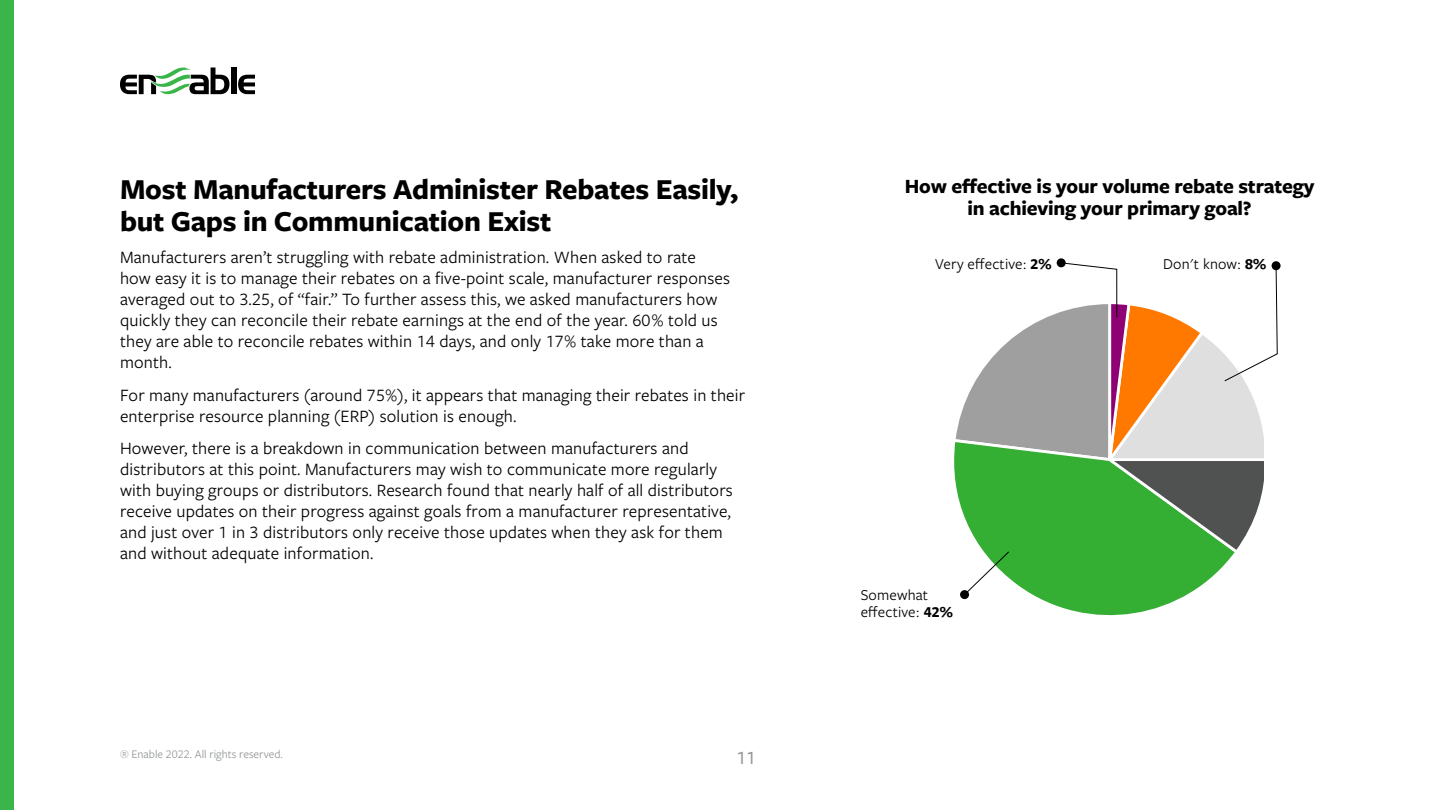
<style>
.page{position:relative;width:1440px;height:810px;background:#fff}
.page>*{position:absolute;margin:0;border:0;box-sizing:border-box;transform-origin:0 0}
.t1{font:700 30px/32.2px "Freight Sans Pro";letter-spacing:-.01em;color:#000}
.t2{font:700 21px/22.5px "Freight Sans Pro";letter-spacing:-.01em;color:#000;text-align:center}
.t3{font:500 19.5px "Freight Sans LF Pro";color:#939598}
.t4{font:18px/21px "Freight Sans LF Pro";letter-spacing:.01em;color:#000}
.t5{font:15.75px/16.5px "Freight Sans Pro";letter-spacing:.01em;color:#000}
.t6{font:12px "Freight Sans LF Pro";color:#939598}
.s1{font-weight:700}
</style>
<div class="page">
<svg style="left:960px;top:596px;width:225px;height:20px"></svg>
<svg style="left:1272px;top:261px;width:9px;height:9px"></svg>
<svg style="left:1057px;top:258px;width:9px;height:9px"></svg>
<svg style="left:954px;top:262px;width:324px;height:334px"></svg>
<div style="left:960px;top:590px;width:9px;height:9px;background:#000;border-radius:50%"></div>
<div style="left:0;top:0;width:14px;height:810px;background:#39b54a"></div>
<div style="left:231px;top:68px;width:5px;height:26px;background:#000"></div>
<svg style="left:238px;top:75px;width:17px;height:19px"></svg>
<svg style="left:120px;top:67px;width:110px;height:28px"></svg>
<h1 class="t1" style="left:120px;top:172px;width:620px">Most Manufacturers Administer Rebates Easily, but Gaps in Communication Exist</h1>
<p class="t4" style="left:120px;top:246px;width:612px">Manufacturers aren’t struggling with rebate administration. When asked to rate how easy it is to manage their rebates on a five-point scale, manufacturer responses averaged out to 3.25, of “fair.” To further assess this, we asked manufacturers how quickly they can reconcile their rebate earnings at the end of the year. 60% told us they are able to reconcile rebates within 14 days, and only 17% take more than a month.</p>
<p class="t4" style="left:120px;top:384px;width:627px">For many manufacturers (around 75%), it appears that managing their rebates in their enterprise resource planning (ERP) solution is enough.</p>
<p class="t4" style="left:120px;top:437px;width:614px">However, there is a breakdown in communication between manufacturers and distributors at this point. Manufacturers may wish to communicate more regularly with buying groups or distributors. Research found that nearly half of all distributors receive updates on their progress against goals from a manufacturer representative, and just over 1 in 3 distributors only receive those updates when they ask for them and without adequate information.</p>
<p class="t6" style="left:120px;top:746px;width:164px">® Enable 2022. All rights reserved.</p>
<p class="t3" style="left:737px;top:744px;width:21px">11</p>
<p class="t2" style="left:905px;top:174px;width:411px">How effective is your volume rebate strategy in achieving your primary goal?</p>
<p class="t5" style="left:935px;top:255px;width:118px">Very effective: <span class="s1">2%</span></p>
<p class="t5" style="left:1163px;top:255px;width:104px">Don't know: <span class="s1">8%</span></p>
<p class="t5" style="left:861px;top:586px;width:94px">Somewhat effective: <span class="s1">42%</span></p>
</div>
